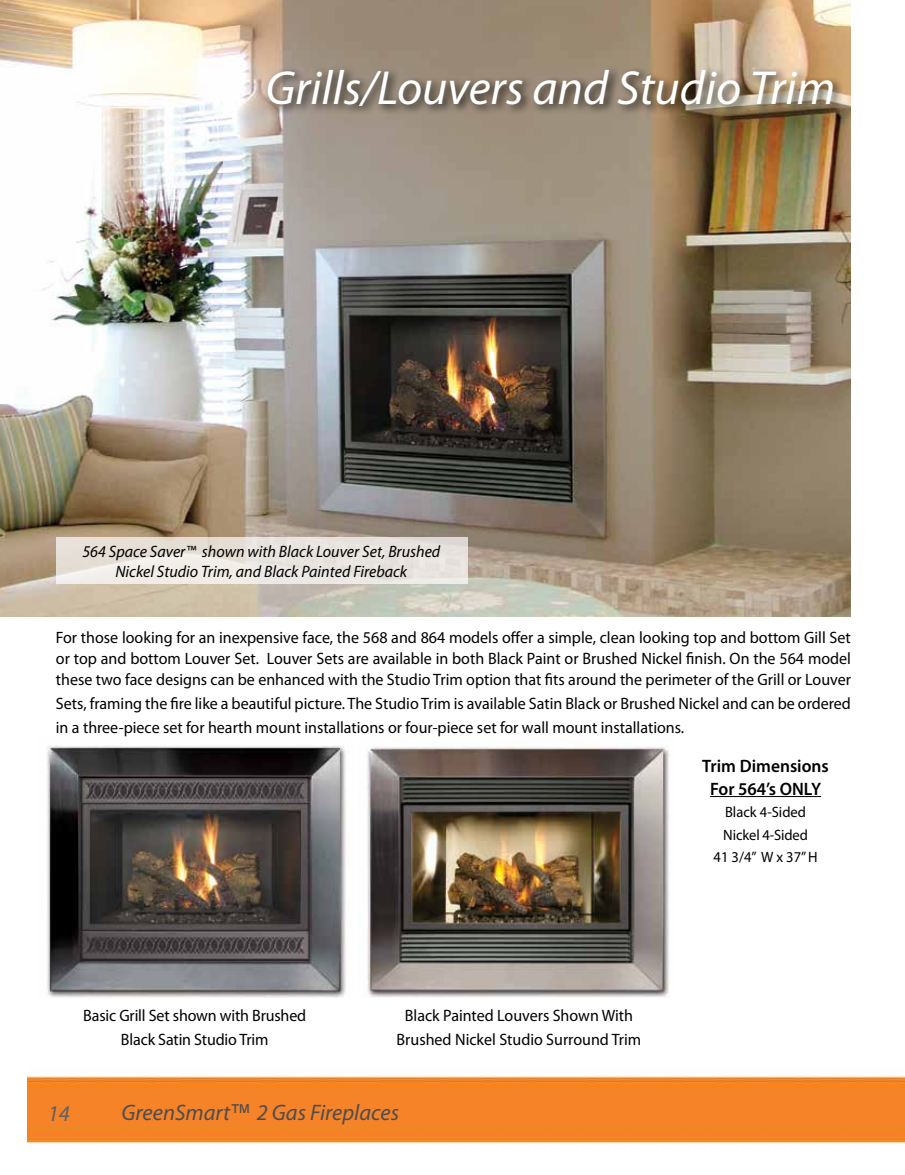
<style>
.page{position:relative;width:905px;height:1175px;background:#fff}
.page>*{position:absolute;margin:0;border:0;box-sizing:border-box;transform-origin:0 0}
.t1{font:italic 48px "Myriad Pro";color:#fff}
.t2{font:italic 22.5px "Myriad Pro";color:#4d4d4f}
.t3{font:italic 22.5px "Myriad Pro";color:#5f6062}
.t4{font:600 18px/22.5px "Myriad Pro";color:#000;text-align:center}
.t5{font:16.5px/24.8px "Myriad Pro";color:#000;text-align:center}
.t6{font:italic 16.5px/19.5px "Myriad Pro";color:#000;text-align:center}
.t7{font:15px/22.5px "Myriad Pro";color:#000;text-align:center}
.s1{font-family:"Gill Sans"}
</style>
<div class="page">
<img style="left:27px;top:1075px;width:877px;height:69px">
<img style="left:0;top:0;width:850px;height:616px">
<img style="left:47px;top:746px;width:299px;height:251px">
<img style="left:367px;top:746px;width:302px;height:251px">
<hr style="left:710px;top:796px;width:111px;height:1px;background:#000">
<div style="left:263px;top:66px;width:581px;height:51px;background:#000;opacity:.75"></div>
<svg style="left:56px;top:537px;width:411px;height:47px;background:#e9e4df"></svg>
<h1 class="t1" style="left:265px;top:58px;width:571px">Grills/Louvers and Studio Trim</h1>
<p class="t6" style="left:82px;top:541px;width:359px">564 Space Saver™ shown with Black Louver Set, Brushed<br>Nickel Studio Trim, and Black Painted Fireback</p>
<p class="t5" style="left:56px;top:626px;width:796px;line-height:21px;text-align:justify">For those looking for an inexpensive face, the 568 and 864 models offer a simple, clean looking top and bottom Gill Set or top and bottom Louver Set. Louver Sets are available in both Black Paint or Brushed Nickel finish. On the 564 model these two face designs can be enhanced with the Studio Trim option that fits around the perimeter of the Grill or Louver</p>
<p class="t5" style="left:56px;top:691px;width:796px;line-height:24px;text-align:left">Sets, framing the fire like a beautiful picture. The Studio Trim is available Satin Black or Brushed Nickel and can be ordered in a three-piece set for hearth mount installations or four-piece set for wall mount installations.</p>
<p class="t4" style="left:702px;top:754px;width:128px">Trim Dimensions<br>For 564’s ONLY</p>
<p class="t7" style="left:713px;top:800px;width:106px">Black 4-Sided<br>Nickel 4-Sided<br>41 3/4” W x 37” H</p>
<p class="t5" style="left:83px;top:1002px;width:224px">Basic Grill Set shown with Brushed<br>Black Satin Studio Trim</p>
<p class="t5" style="left:396px;top:1002px;width:246px">Black Painted Louvers Shown With<br>Brushed Nickel Studio Surround Trim</p>
<h2 class="t3" style="left:48px;top:1099px;width:24px">14</h2>
<h2 class="t2" style="left:122px;top:1098px;width:279px">GreenSmart<span class="s1">™</span> 2 Gas Fireplaces</h2>
</div>
